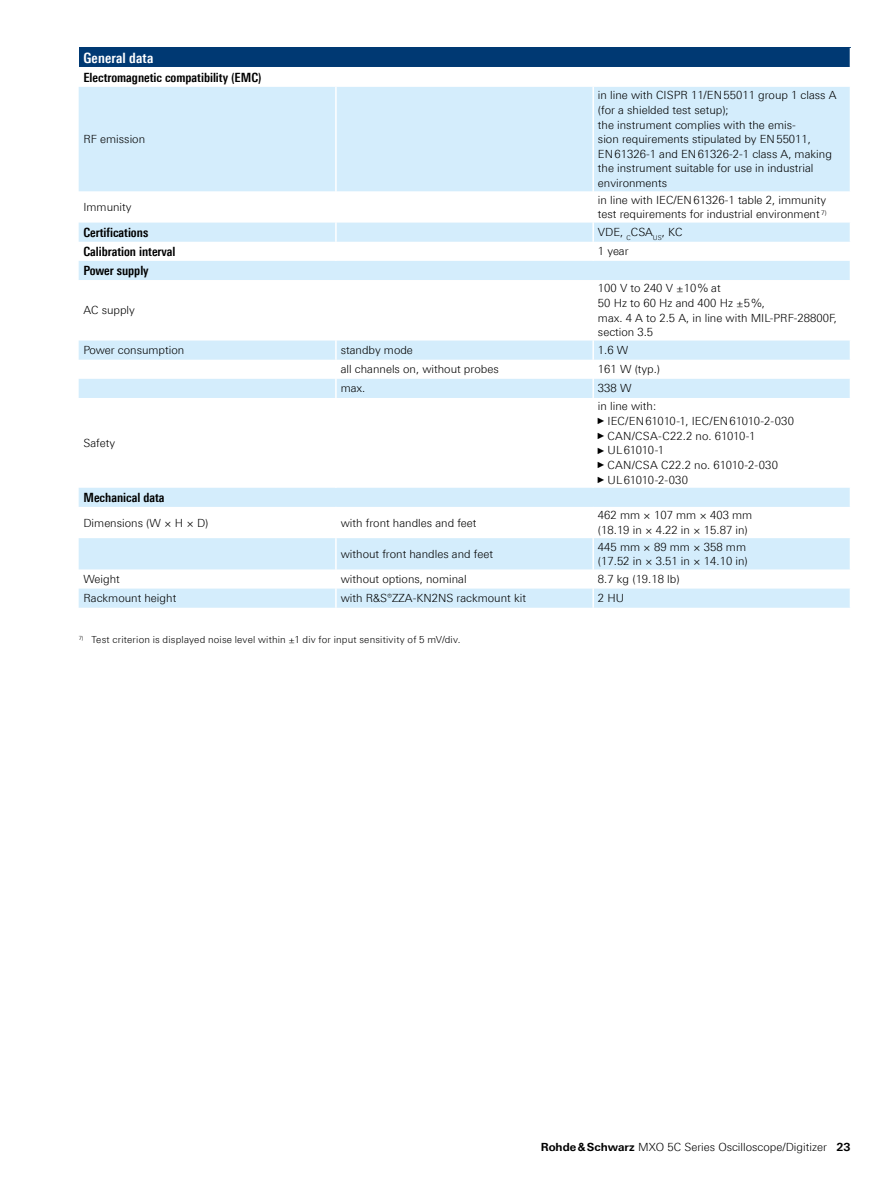
<style>
.page{position:relative;width:893px;height:1191px;background:#fff}
.page>*{position:absolute;margin:0;border:0;box-sizing:border-box;transform-origin:0 0}
.Tabellenueberschrift{font:700 condensed 14.25px "Linotype Universfor RS";letter-spacing:.01em;color:#fff}
.Tabellefett{font:700 condensed 12.75px "Linotype Universfor RS";color:#000}
.Tabelletext{font:300 11.25px/14.7px "Linotype Universfor RS";color:#000}
.Fussnote{font:300 9.75px "Linotype Universfor RS";letter-spacing:.02em;color:#000}
.s1{font-family:"Arial Narrow";font-weight:400;font-size:9px}
.s2{font-weight:700}
</style>
<div class="page">
<div style="left:79px;top:48px;width:771px;height:19px;background:#003973"></div>
<svg style="left:79px;top:87px;width:771px;height:521px"></svg>
<hr style="left:335px;top:87px;width:2px;height:104px;background:#fff">
<hr style="left:592px;top:87px;width:2px;height:104px;background:#fff">
<hr style="left:335px;top:191px;width:2px;height:32px;background:#fff">
<hr style="left:592px;top:191px;width:2px;height:32px;background:#fff">
<svg style="left:335px;top:223px;width:2px;height:38px"></svg>
<svg style="left:592px;top:223px;width:2px;height:38px"></svg>
<hr style="left:335px;top:280px;width:2px;height:60px;background:#fff">
<hr style="left:592px;top:280px;width:2px;height:60px;background:#fff">
<hr style="left:335px;top:340px;width:2px;height:20px;background:#fff">
<hr style="left:592px;top:340px;width:2px;height:20px;background:#fff">
<svg style="left:335px;top:360px;width:2px;height:38px"></svg>
<svg style="left:592px;top:360px;width:2px;height:38px"></svg>
<hr style="left:335px;top:398px;width:2px;height:90px;background:#fff">
<hr style="left:592px;top:398px;width:2px;height:90px;background:#fff">
<hr style="left:335px;top:507px;width:2px;height:31px;background:#fff">
<hr style="left:592px;top:507px;width:2px;height:31px;background:#fff">
<hr style="left:335px;top:538px;width:2px;height:31px;background:#fff">
<hr style="left:592px;top:538px;width:2px;height:31px;background:#fff">
<svg style="left:335px;top:569px;width:2px;height:19px"></svg>
<svg style="left:592px;top:569px;width:2px;height:19px"></svg>
<hr style="left:335px;top:588px;width:2px;height:20px;background:#fff">
<hr style="left:592px;top:588px;width:2px;height:20px;background:#fff">
<p class="Tabellenueberschrift" style="left:83px;top:49px;width:71px">General data</p>
<p class="Tabellefett" style="left:83px;top:70px;width:180px">Electromagnetic compatibility (EMC)</p>
<p class="Tabelletext" style="left:83px;top:132px;width:63px">RF emission</p>
<p class="Tabelletext" style="left:598px;top:88px;width:240px">in line with CISPR 11/EN55011 group 1 class A (for a shielded test setup);</p>
<p class="Tabelletext" style="left:598px;top:117px;width:235px">the instrument complies with the emis-<br>sion requirements stipulated by EN55011, EN61326-1 and EN61326-2-1 class A, making the instrument suitable for use in industrial environments</p>
<p class="Tabelletext" style="left:83px;top:199px;width:50px">Immunity</p>
<p class="Tabelletext" style="left:598px;top:192px;width:230px">in line with IEC/EN61326-1 table 2, immunity test requirements for industrial environment <sup>7)</sup></p>
<p class="Tabellefett" style="left:83px;top:225px;width:66px">Certifications</p>
<p class="Tabelletext" style="left:598px;top:225px;width:86px">VDE, <sub>C</sub>CSA<sub>US</sub>, KC</p>
<p class="Tabellefett" style="left:83px;top:244px;width:94px">Calibration interval</p>
<p class="Tabelletext" style="left:598px;top:244px;width:32px">1 year</p>
<p class="Tabellefett" style="left:83px;top:263px;width:67px">Power supply</p>
<p class="Tabelletext" style="left:83px;top:303px;width:53px">AC supply</p>
<p class="Tabelletext" style="left:598px;top:281px;width:124px">100 V to 240 V ±10% at</p>
<p class="Tabelletext" style="left:598px;top:295px;width:168px">50 Hz to 60 Hz and 400 Hz ±5%,</p>
<p class="Tabelletext" style="left:598px;top:310px;width:240px">max. 4 A to 2.5 A, in line with MIL-PRF-28800F, section 3.5</p>
<p class="Tabelletext" style="left:83px;top:343px;width:102px">Power consumption</p>
<p class="Tabelletext" style="left:341px;top:343px;width:74px">standby mode</p>
<p class="Tabelletext" style="left:598px;top:343px;width:32px">1.6 W</p>
<p class="Tabelletext" style="left:341px;top:362px;width:159px">all channels on, without probes</p>
<p class="Tabelletext" style="left:598px;top:362px;width:64px">161 W (typ.)</p>
<p class="Tabelletext" style="left:341px;top:381px;width:26px">max.</p>
<p class="Tabelletext" style="left:598px;top:381px;width:35px">338 W</p>
<p class="Tabelletext" style="left:83px;top:435px;width:33px">Safety</p>
<p class="Tabellefett" style="left:83px;top:490px;width:82px">Mechanical data</p>
<p class="Tabelletext" style="left:83px;top:515px;width:127px">Dimensions (W × H × D)</p>
<p class="Tabelletext" style="left:341px;top:515px;width:137px">with front handles and feet</p>
<p class="Tabelletext" style="left:341px;top:546px;width:154px">without front handles and feet</p>
<p class="Tabelletext" style="left:598px;top:399px;width:60px">in line with:</p>
<p class="Tabelletext" style="left:598px;top:413px;width:198px"><span class="s1">►</span>IEC/EN61010-1, IEC/EN61010-2-030</p>
<p class="Tabelletext" style="left:598px;top:428px;width:159px"><span class="s1">►</span>CAN/CSA-C22.2 no. 61010-1</p>
<p class="Tabelletext" style="left:598px;top:443px;width:68px"><span class="s1">►</span>UL61010-1</p>
<p class="Tabelletext" style="left:598px;top:457px;width:182px"><span class="s1">►</span>CAN/CSA C22.2 no. 61010-2-030</p>
<p class="Tabelletext" style="left:598px;top:472px;width:92px"><span class="s1">►</span>UL61010-2-030</p>
<p class="Tabelletext" style="left:598px;top:508px;width:156px">462 mm × 107 mm × 403 mm</p>
<p class="Tabelletext" style="left:598px;top:522px;width:151px">(18.19 in × 4.22 in × 15.87 in)</p>
<p class="Tabelletext" style="left:598px;top:539px;width:150px">445 mm × 89 mm × 358 mm</p>
<p class="Tabelletext" style="left:598px;top:554px;width:151px">(17.52 in × 3.51 in × 14.10 in)</p>
<p class="Tabelletext" style="left:83px;top:571px;width:38px">Weight</p>
<p class="Tabelletext" style="left:341px;top:571px;width:127px">without options, nominal</p>
<p class="Tabelletext" style="left:598px;top:571px;width:83px">8.7 kg (19.18 lb)</p>
<p class="Tabelletext" style="left:83px;top:591px;width:94px">Rackmount height</p>
<p class="Tabelletext" style="left:341px;top:591px;width:187px">with R&amp;S®ZZA-KN2NS rackmount kit</p>
<p class="Tabelletext" style="left:598px;top:591px;width:28px">2 HU</p>
<p class="Fussnote" style="left:79px;top:634px;width:383px"><sup>7)</sup> Test criterion is displayed noise level within ±1 div for input sensitivity of 5 mV/div.</p>
<p class="Tabelletext" style="left:541px;top:1139px;width:311px"><span class="s2">Rohde&amp;Schwarz</span> MXO 5C Series Oscilloscope/Digitizer <span class="s2">23</span></p>
</div>
